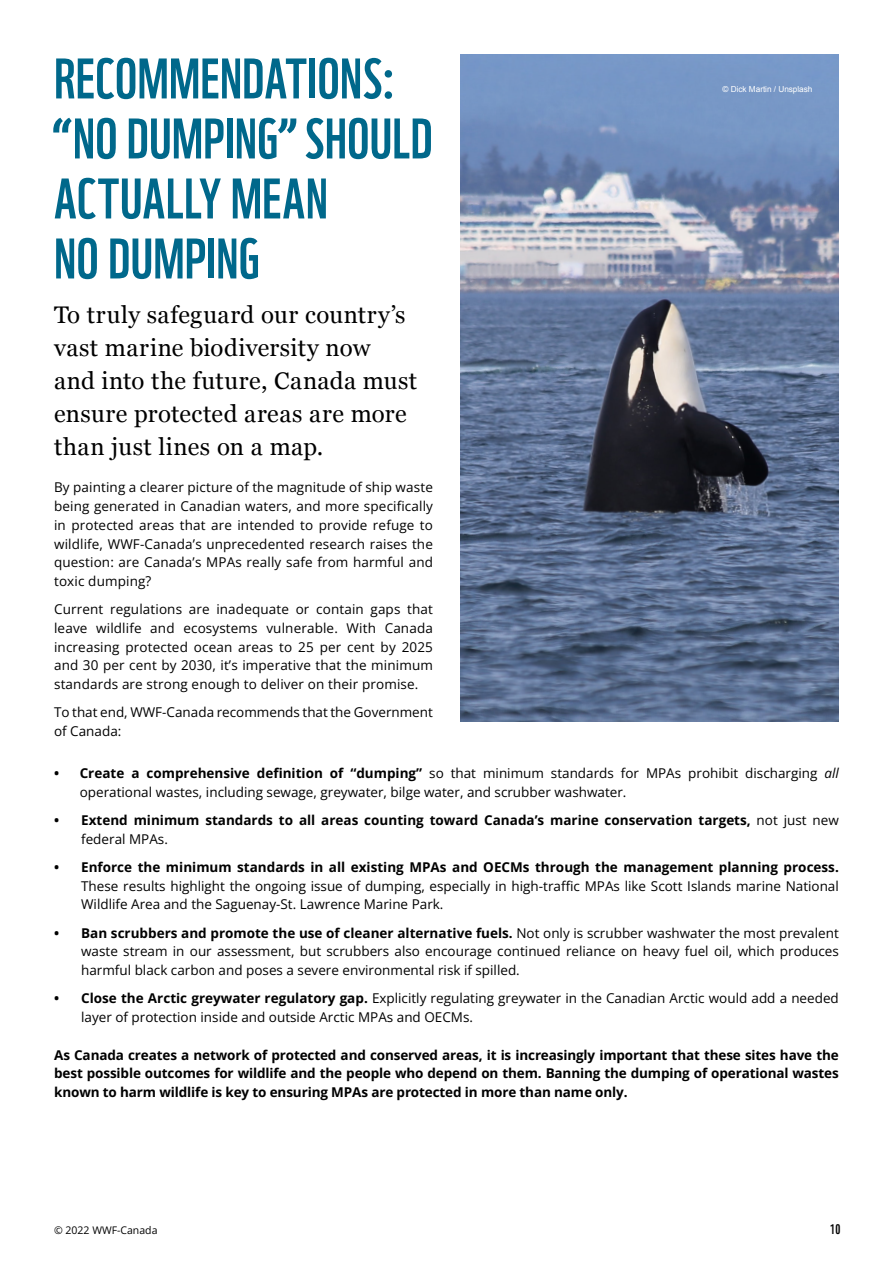
<style>
.page{position:relative;width:893px;height:1263px;background:#fff}
.page>*{position:absolute;margin:0;border:0;box-sizing:border-box;transform-origin:0 0}
.Heading_1{font:55.5px/60px "WWF";letter-spacing:.005em;color:#00688b}
.Subhead{font:24px/32.8px "Georgia";letter-spacing:.015em;color:#000}
.Bodycopy{font:13.5px/18.8px "Open Sans";color:#000;text-align:justify}
.Bodycopy-2{font:700 13.5px/18.8px "Open Sans";color:#000}
.t1{font:13.5px "WWF";color:#000}
.Small_Bodycopy{font:10.5px "Open Sans";color:#000}
.Legal_Info{font:8.25px "Arial";letter-spacing:-.005em;color:#fff}
.s1{font-weight:700}
.s2{font-style:italic}
.s3{font-weight:400}
</style>
<div class="page">
<img style="left:460px;top:54px;width:379px;height:668px">
<p class="Heading_1" style="left:54px;top:43px;width:380px">RECOMMENDATIONS: “NO DUMPING” SHOULD<br>ACTUALLY MEAN<br>NO DUMPING</p>
<p class="Subhead" style="left:54px;top:298px;width:365px">To truly safeguard our country’s vast marine biodiversity now and into the future, Canada must ensure protected areas are more than just lines on a map.</p>
<p class="Bodycopy" style="left:54px;top:478px;width:380px">By painting a clearer picture of the magnitude of ship waste being generated in Canadian waters, and more specifically in protected areas that are intended to provide refuge to wildlife, WWF-Canada’s unprecedented research raises the question: are Canada’s MPAs really safe from harmful and toxic dumping?</p>
<p class="Bodycopy" style="left:54px;top:599px;width:380px">Current regulations are inadequate or contain gaps that leave wildlife and ecosystems vulnerable. With Canada increasing protected ocean areas to 25 per cent by 2025 and 30 per cent by 2030, it’s imperative that the minimum standards are strong enough to deliver on their promise.</p>
<p class="Bodycopy" style="left:54px;top:703px;width:380px">To that end, WWF-Canada recommends that the Government of Canada:</p>
<p class="Bodycopy" style="left:80px;top:764px;width:761px;text-indent:-26px"><span class="s1">• Create a comprehensive definition of “dumping”</span> so that minimum standards for MPAs prohibit discharging <span class="s2">all </span>operational wastes, including sewage, greywater, bilge water, and scrubber washwater.</p>
<p class="Bodycopy-2" style="left:81px;top:810px;width:759px;text-indent:-27px">• Extend minimum standards to all areas counting toward Canada’s marine conservation targets, <span class="s3">not just new federal MPAs.</span></p>
<p class="Bodycopy" style="left:81px;top:857px;width:759px;text-indent:-27px"><span class="s1">• Enforce the minimum standards in all existing MPAs and OECMs through the management planning process.<br></span>These results highlight the ongoing issue of dumping, especially in high-traffic MPAs like Scott Islands marine National Wildlife Area and the Saguenay-St. Lawrence Marine Park.</p>
<p class="Bodycopy" style="left:81px;top:923px;width:759px;text-indent:-27px"><span class="s1">• Ban scrubbers and promote the use of cleaner alternative fuels.</span> Not only is scrubber washwater the most prevalent waste stream in our assessment, but scrubbers also encourage continued reliance on heavy fuel oil, which produces harmful black carbon and poses a severe environmental risk if spilled.</p>
<p class="Bodycopy" style="left:81px;top:989px;width:759px;text-indent:-27px"><span class="s1">• Close the Arctic greywater regulatory gap.</span> Explicitly regulating greywater in the Canadian Arctic would add a needed layer of protection inside and outside Arctic MPAs and OECMs.</p>
<p class="Bodycopy-2" style="left:54px;top:1045px;width:786px;text-align:justify">As Canada creates a network of protected and conserved areas, it is increasingly important that these sites have the best possible outcomes for wildlife and the people who depend on them. Banning the dumping of operational wastes known to harm wildlife is key to ensuring MPAs are protected in more than name only.</p>
<p class="Legal_Info" style="left:723px;top:83px;width:91px">© Dick Martin / Unsplash</p>
<p class="Small_Bodycopy" style="left:54px;top:1223px;width:105px">© 2022 WWF-Canada</p>
<p class="t1" style="left:830px;top:1219px;width:12px">10</p>
</div>
